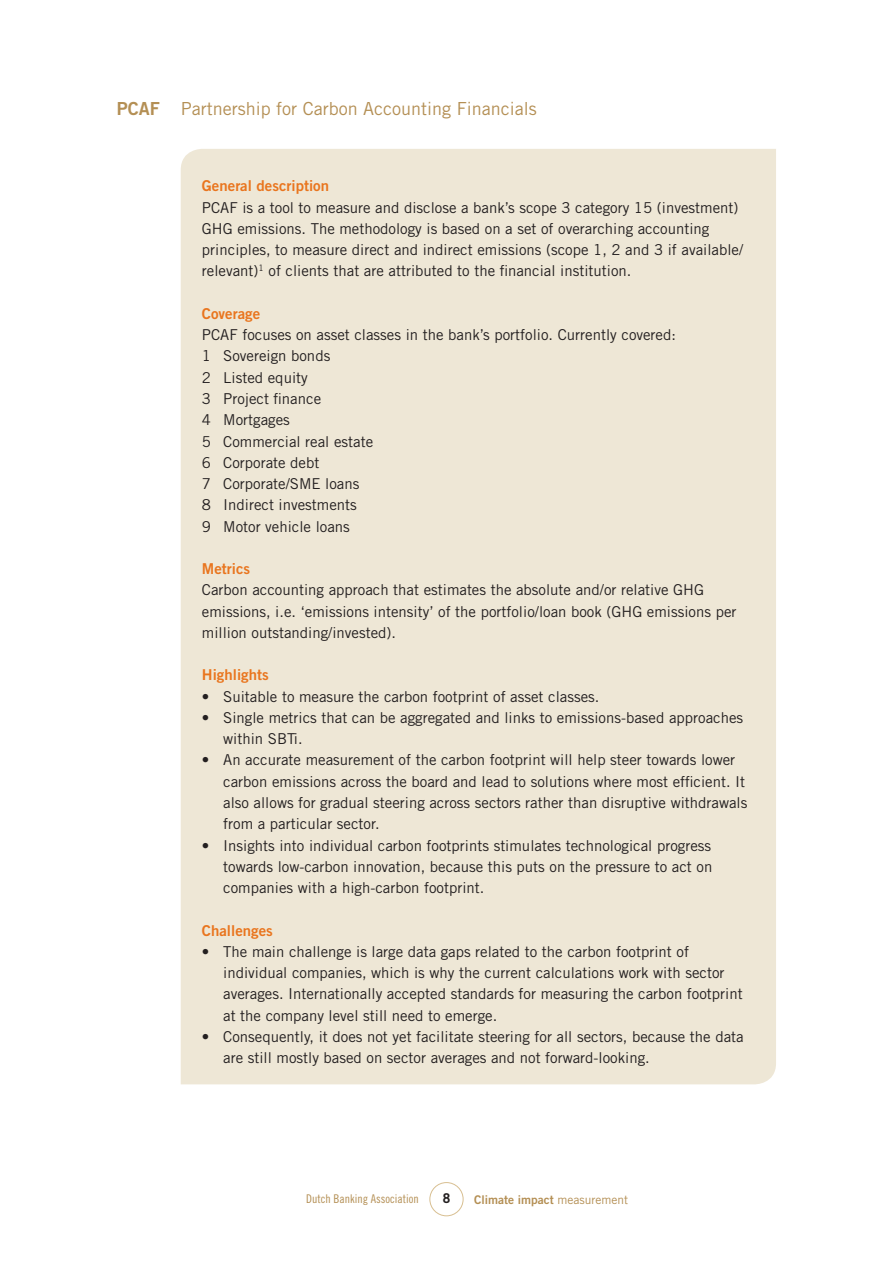
<style>
.page{position:relative;width:893px;height:1263px;background:#fff}
.page>*{position:absolute;margin:0;border:0;box-sizing:border-box;transform-origin:0 0}
.Uitdagingen{font:18px "Trade Gothic";color:#b48f54}
.KADER_opsomming{font:15px/21.3px "Trade Gothic";color:#231f20}
.KADER_tekst{font:15px/21.3px "Trade Gothic";color:#231f20}
.KADER_kopje{font:15px "Trade Gothic Bold Two";color:#e9751e}
.t1{font:700 13.5px "Trade Gothic";color:#231f20}
.t2{font:12px "Trade Gothic Bold Two";color:#b48f54}
.t3{font:12px "Trade Gothic Cond Eighteen";color:#b48f54}
.s1{font-family:"Trade Gothic Bold Two"}
.s2{font-family:"Trade Gothic"}
</style>
<div class="page">
<div style="left:429px;top:1182px;width:34px;height:34px;border:1px solid #d8bf91;border-radius:50%"></div>
<div style="left:181px;top:149px;width:595px;height:935px;background:#eee7d6"></div>
<p class="Uitdagingen" style="left:117px;top:98px;width:421px"><span class="s1">PCAF</span> Partnership for Carbon Accounting Financials</p>
<p class="KADER_kopje" style="left:202px;top:177px;width:129px">General description</p>
<p class="KADER_tekst" style="left:202px;top:196px;width:543px">PCAF is a tool to measure and disclose a bank’s scope 3 category 15 (investment)<br>GHG emissions. The methodology is based on a set of overarching accounting principles, to measure direct and indirect emissions (scope 1, 2 and 3 if available/ relevant)<sup>1</sup> of clients that are attributed to the financial institution.</p>
<p class="KADER_kopje" style="left:202px;top:304px;width:60px">Coverage</p>
<p class="KADER_opsomming" style="left:202px;top:324px;width:476px">PCAF focuses on asset classes in the bank’s portfolio. Currently covered:</p>
<p class="KADER_opsomming" style="left:202px;top:345px;width:130px">1 Sovereign bonds</p>
<p class="KADER_opsomming" style="left:202px;top:367px;width:107px">2 Listed equity</p>
<p class="KADER_opsomming" style="left:202px;top:388px;width:121px">3 Project finance</p>
<p class="KADER_opsomming" style="left:202px;top:409px;width:89px">4 Mortgages</p>
<p class="KADER_opsomming" style="left:202px;top:430px;width:173px">5 Commercial real estate</p>
<p class="KADER_opsomming" style="left:202px;top:452px;width:119px">6 Corporate debt</p>
<p class="KADER_opsomming" style="left:202px;top:473px;width:159px">7 Corporate/SME loans</p>
<p class="KADER_opsomming" style="left:202px;top:494px;width:156px">8 Indirect investments</p>
<p class="KADER_opsomming" style="left:202px;top:515px;width:149px">9 Motor vehicle loans</p>
<p class="KADER_kopje" style="left:202px;top:559px;width:50px">Metrics</p>
<p class="KADER_tekst" style="left:202px;top:579px;width:536px">Carbon accounting approach that estimates the absolute and/or relative GHG emissions, i.e. ‘emissions intensity’ of the portfolio/loan book (GHG emissions per million outstanding/invested).</p>
<p class="KADER_kopje" style="left:202px;top:666px;width:68px">Highlights</p>
<p class="KADER_opsomming" style="left:202px;top:685px;width:399px">• Suitable to measure the carbon footprint of asset classes.</p>
<p class="KADER_opsomming" style="left:223px;top:707px;width:521px;text-indent:-21px">• Single metrics that can be aggregated and links to emissions-based approaches within SBTi.</p>
<p class="KADER_opsomming" style="left:223px;top:749px;width:526px;text-indent:-21px">• An accurate measurement of the carbon footprint will help steer towards lower carbon emissions across the board and lead to solutions where most efficient. It also allows for gradual steering across sectors rather than disruptive withdrawals from a particular sector.</p>
<p class="KADER_opsomming" style="left:223px;top:834px;width:491px;text-align:justify;text-indent:-21px">• Insights into individual carbon footprints stimulates technological progress towards low-carbon innovation, because this puts on the pressure to act on companies with a high-carbon footprint.</p>
<p class="KADER_kopje" style="left:202px;top:921px;width:72px">Challenges</p>
<p class="KADER_opsomming" style="left:223px;top:941px;width:521px;text-indent:-21px">• The main challenge is large data gaps related to the carbon footprint of individual companies, which is why the current calculations work with sector averages. Internationally accepted standards for measuring the carbon footprint at the company level still need to emerge.</p>
<p class="KADER_opsomming" style="left:223px;top:1026px;width:522px;text-indent:-21px">• Consequently, it does not yet facilitate steering for all sectors, because the data are still mostly based on sector averages and not forward-looking.</p>
<p class="t3" style="left:306px;top:1192px;width:114px">Dutch Banking Association</p>
<p class="t1" style="left:443px;top:1190px;width:9px">8</p>
<p class="t2" style="left:474px;top:1192px;width:155px">Climate impact <span class="s2">measurement</span></p>
</div>
